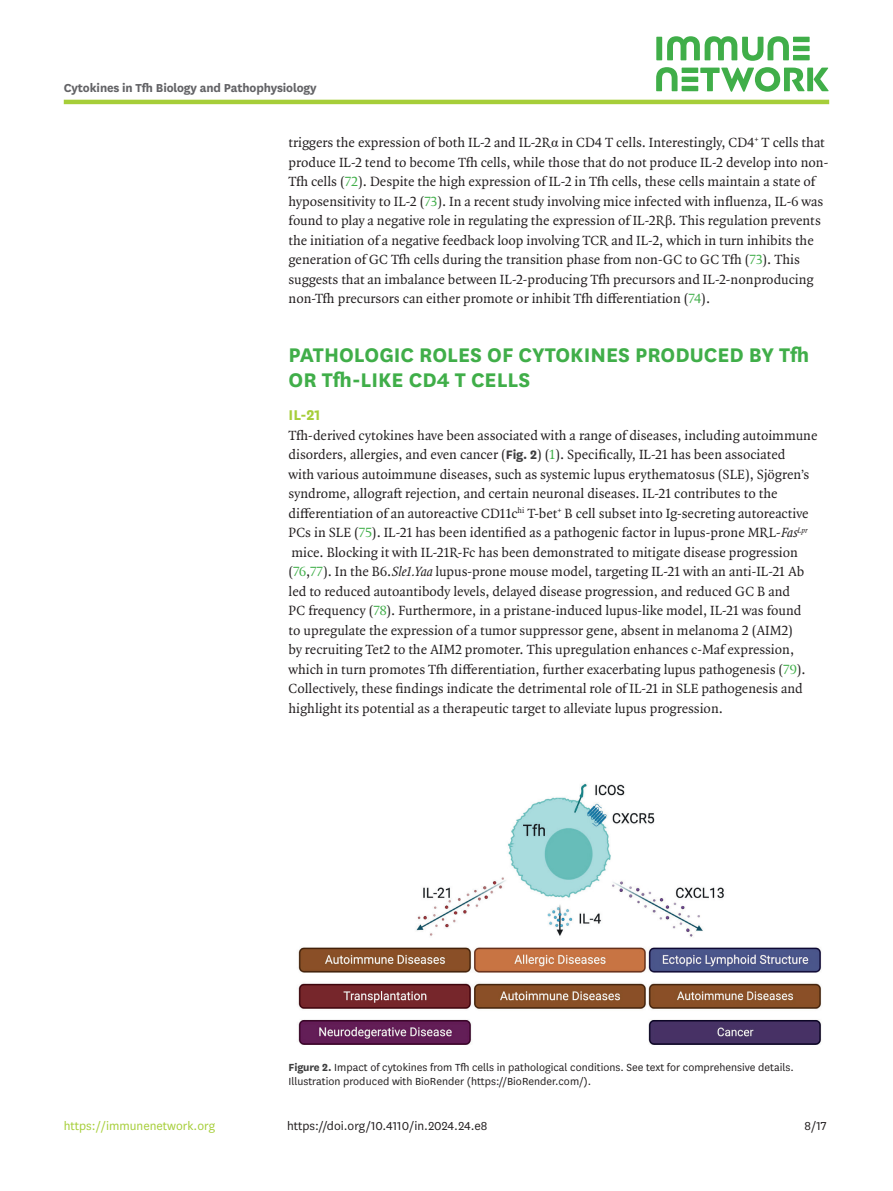
<style>
.page{position:relative;width:893px;height:1191px;background:#fff}
.page>*{position:absolute;margin:0;border:0;box-sizing:border-box;transform-origin:0 0}
.body_title1{font:700 23.1px/25.2px "National";color:#40ae49}
.body_title2_stacked{font:700 16.5px "National";color:#a6ce39}
.body_p_first{font:14.25px/19.5px "Quadraat OT";color:#231f20}
.t1{font:13.5px "National";color:#231f20}
.t2{font:700 13.5px "National";letter-spacing:-.01em;color:#636366}
.t3{font:13.5px "National";color:#a6ce39}
.fig_caption{font:12px/13.5px "National";color:#231f20}
.s1{font-family:"Times New Roman"}
.s2{color:#40ae49}
.s3{font-family:"National";font-weight:700;color:#3e3e3f}
.s4{font-style:italic}
.s5{font-weight:700;color:#3e3e3f}
</style>
<div class="page">
<hr style="left:64px;top:100px;width:765px;height:4px;background:#a6ce39">
<svg style="left:656px;top:36px;width:173px;height:56px"></svg>
<img style="left:298px;top:783px;width:524px;height:262px">
<p class="t2" style="left:64px;top:78px;width:254px">Cytokines in Tfh Biology and Pathophysiology</p>
<p class="body_p_first" style="left:289px;top:133px;width:541px">triggers the expression of both IL-2 and IL-2R<span class="s1">α</span> in CD4 T cells. Interestingly, CD4<sup>+</sup> T cells that produce IL-2 tend to become Tfh cells, while those that do not produce IL-2 develop into non-Tfh cells (<span class="s2">72</span>). Despite the high expression of IL-2 in Tfh cells, these cells maintain a state of hyposensitivity to IL-2 (<span class="s2">73</span>). In a recent study involving mice infected with influenza, IL-6 was found to play a negative role in regulating the expression of IL-2R<span class="s1">β</span>. This regulation prevents the initiation of a negative feedback loop involving TCR and IL-2, which in turn inhibits the generation of GC Tfh cells during the transition phase from non-GC to GC Tfh (<span class="s2">73</span>). This suggests that an imbalance between IL-2-producing Tfh precursors and IL-2-nonproducing non-Tfh precursors can either promote or inhibit Tfh differentiation (<span class="s2">74</span>).</p>
<p class="body_title1" style="left:289px;top:340px;width:522px">PATHOLOGIC ROLES OF CYTOKINES PRODUCED BY Tfh<br>OR Tfh-LIKE CD4 T CELLS</p>
<p class="body_title2_stacked" style="left:289px;top:403px;width:34px">IL-21</p>
<p class="body_p_first" style="left:289px;top:425px;width:530px">Tfh-derived cytokines have been associated with a range of diseases, including autoimmune disorders, allergies, and even cancer (<span class="s3">Fig. 2</span>) (<span class="s2">1</span>). Specifically, IL-21 has been associated<br>with various autoimmune diseases, such as systemic lupus erythematosus (SLE), Sjögren’s syndrome, allograft rejection, and certain neuronal diseases. IL-21 contributes to the differentiation of an autoreactive CD11c<sup>hi</sup> T-bet<sup>+</sup> B cell subset into Ig-secreting autoreactive PCs in SLE (<span class="s2">75</span>). IL-21 has been identified as a pathogenic factor in lupus-prone MRL-<span class="s4">Fas</span><sup>Lpr </sup>mice. Blocking it with IL-21R-Fc has been demonstrated to mitigate disease progression (<span class="s2">76</span>,<span class="s2">77</span>). In the B6.<span class="s4">Sle1.Yaa</span>lupus-prone mouse model, targeting IL-21 with an anti-IL-21 Ab led to reduced autoantibody levels, delayed disease progression, and reduced GC B and<br>PC frequency (<span class="s2">78</span>). Furthermore, in a pristane-induced lupus-like model, IL-21 was found<br>to upregulate the expression of a tumor suppressor gene, absent in melanoma 2 (AIM2)<br>by recruiting Tet2 to the AIM2 promoter. This upregulation enhances c-Maf expression, which in turn promotes Tfh differentiation, further exacerbating lupus pathogenesis (<span class="s2">79</span>).<br>Collectively, these findings indicate the detrimental role of IL-21 in SLE pathogenesis and highlight its potential as a therapeutic target to alleviate lupus progression.</p>
<p class="fig_caption" style="left:289px;top:1060px;width:507px"><span class="s5">Figure 2.</span> Impact of cytokines from Tfh cells in pathological conditions. See text for comprehensive details.<br>Illustration produced with BioRender (https://BioRender.com/).</p>
<p class="t3" style="left:64px;top:1116px;width:153px">https://immunenetwork.org</p>
<p class="t1" style="left:287px;top:1116px;width:202px">https://doi.org/10.4110/in.2024.24.e8</p>
<p class="t1" style="left:804px;top:1116px;width:24px">8/17</p>
</div>
